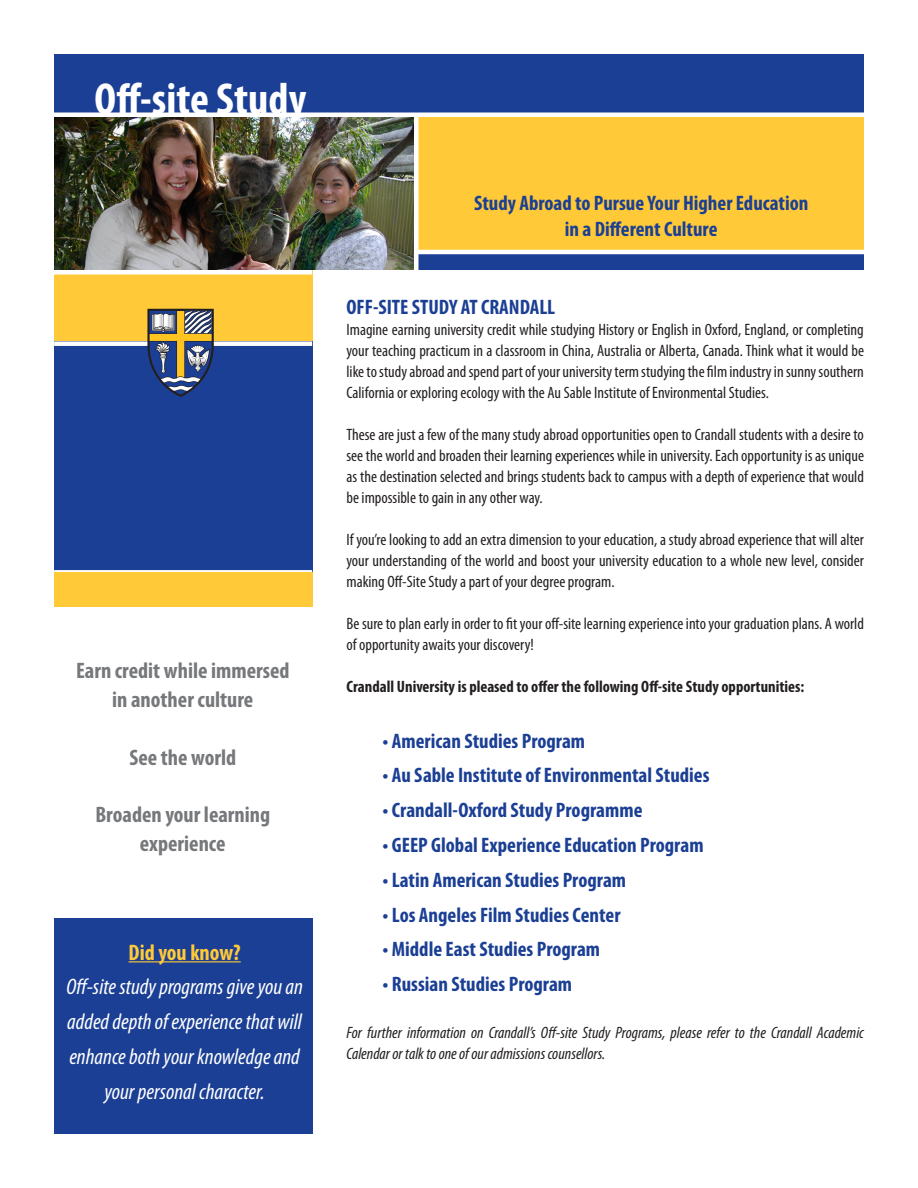
<style>
.page{position:relative;width:918px;height:1188px;background:#fff}
.page>*{position:absolute;margin:0;border:0;box-sizing:border-box;transform-origin:0 0}
.t1{font:700 condensed 45px "Myriad Pro";color:#fff}
.t2{font:italic condensed 22.5px/34.8px "Myriad Pro";color:#fff;text-align:center}
.t3{font:700 condensed 22.5px/28.8px "Myriad Pro";color:#76787b;text-align:center}
.t4{font:700 condensed 22.5px "Myriad Pro";color:#ffc938}
.t5{font:700 condensed 21px "Myriad Pro";color:#1b3f94}
.t6{font:condensed 16.5px/21px "Myriad Pro";color:#231f20;text-align:justify}
.t7{font:italic condensed 16.5px/21px "Myriad Pro";color:#231f20}
.t8{font:700 condensed 16.5px "Myriad Pro";color:#231f20}
</style>
<div class="page">
<img style="left:54px;top:117px;width:360px;height:153px">
<div style="left:416px;top:86px;width:448px;height:166px;background:#ffc938"></div>
<div style="left:414px;top:252px;width:450px;height:18px;background:#1b3f94"></div>
<div style="left:54px;top:54px;width:810px;height:61px;background:#1b3f94"></div>
<div style="left:53px;top:112px;width:811px;height:5px;background:#fff"></div>
<hr style="left:416px;top:250px;width:448px;height:4px;background:#fff">
<hr style="left:414px;top:115px;width:4px;height:159px;background:#fff">
<div style="left:54px;top:270px;width:258px;height:74px;background:#ffc938"></div>
<div style="left:54px;top:341px;width:258px;height:234px;background:#1b3f94"></div>
<div style="left:54px;top:918px;width:258px;height:216px;background:#1b3f94"></div>
<hr style="left:53px;top:270px;width:259px;height:4px;background:#fff">
<div style="left:54px;top:341px;width:258px;height:5px;background:#fff"></div>
<div style="left:54px;top:570px;width:258px;height:5px;background:#fff"></div>
<hr style="left:129px;top:961px;width:112px;height:1px;background:#ffc938">
<svg style="left:147px;top:309px;width:67px;height:88px"></svg>
<div style="left:54px;top:572px;width:258px;height:35px;background:#ffc938"></div>
<p class="t1" style="left:94px;top:71px;width:213px">Off-site Study</p>
<p class="t3" style="left:76px;top:656px;width:215px">Earn credit while immersed in another culture</p>
<p class="t3" style="left:129px;top:742px;width:108px">See the world</p>
<p class="t3" style="left:95px;top:800px;width:176px">Broaden your learning experience</p>
<p class="t4" style="left:129px;top:938px;width:114px">Did you know?</p>
<p class="t2" style="left:66px;top:969px;width:238px">Off-site study programs give you an added depth of experience that will enhance both your knowledge and your personal character.</p>
<p class="t5" style="left:474px;top:190px;width:336px">Study Abroad to Pursue Your Higher Education</p>
<p class="t5" style="left:565px;top:216px;width:154px">in a Different Culture</p>
<p class="t5" style="left:346px;top:294px;width:210px">OFF-SITE STUDY AT CRANDALL</p>
<p class="t6" style="left:346px;top:319px;width:519px">Imagine earning university credit while studying History or English in Oxford, England, or completing your teaching practicum in a classroom in China, Australia or Alberta, Canada. Think what it would be like to study abroad and spend part of your university term studying the film industry in sunny southern California or exploring ecology with the Au Sable Institute of Environmental Studies.</p>
<p class="t6" style="left:346px;top:424px;width:519px">These are just a few of the many study abroad opportunities open to Crandall students with a desire to see the world and broaden their learning experiences while in university. Each opportunity is as unique as the destination selected and brings students back to campus with a depth of experience that would be impossible to gain in any other way.</p>
<p class="t6" style="left:346px;top:529px;width:519px">If you’re looking to add an extra dimension to your education, a study abroad experience that will alter your understanding of the world and boost your university education to a whole new level, consider making Off-Site Study a part of your degree program.</p>
<p class="t6" style="left:346px;top:613px;width:519px">Be sure to plan early in order to fit your off-site learning experience into your graduation plans. A world of opportunity awaits your discovery!</p>
<p class="t8" style="left:346px;top:676px;width:459px">Crandall University is pleased to offer the following Off-site Study opportunities:</p>
<p class="t5" style="left:382px;top:728px;width:204px">• American Studies Program</p>
<p class="t5" style="left:382px;top:762px;width:329px">• Au Sable Institute of Environmental Studies</p>
<p class="t5" style="left:382px;top:797px;width:261px">• Crandall-Oxford Study Programme</p>
<p class="t5" style="left:382px;top:832px;width:323px">• GEEP Global Experience Education Program</p>
<p class="t5" style="left:382px;top:867px;width:245px">• Latin American Studies Program</p>
<p class="t5" style="left:382px;top:902px;width:240px">• Los Angeles Film Studies Center</p>
<p class="t5" style="left:382px;top:936px;width:219px">• Middle East Studies Program</p>
<p class="t5" style="left:382px;top:971px;width:191px">• Russian Studies Program</p>
<p class="t7" style="left:346px;top:1022px;width:519px">For further information on Crandall’s Off-site Study Programs, please refer to the Crandall Academic<br>Calendar or talk to one of our admissions counsellors.</p>
</div>
